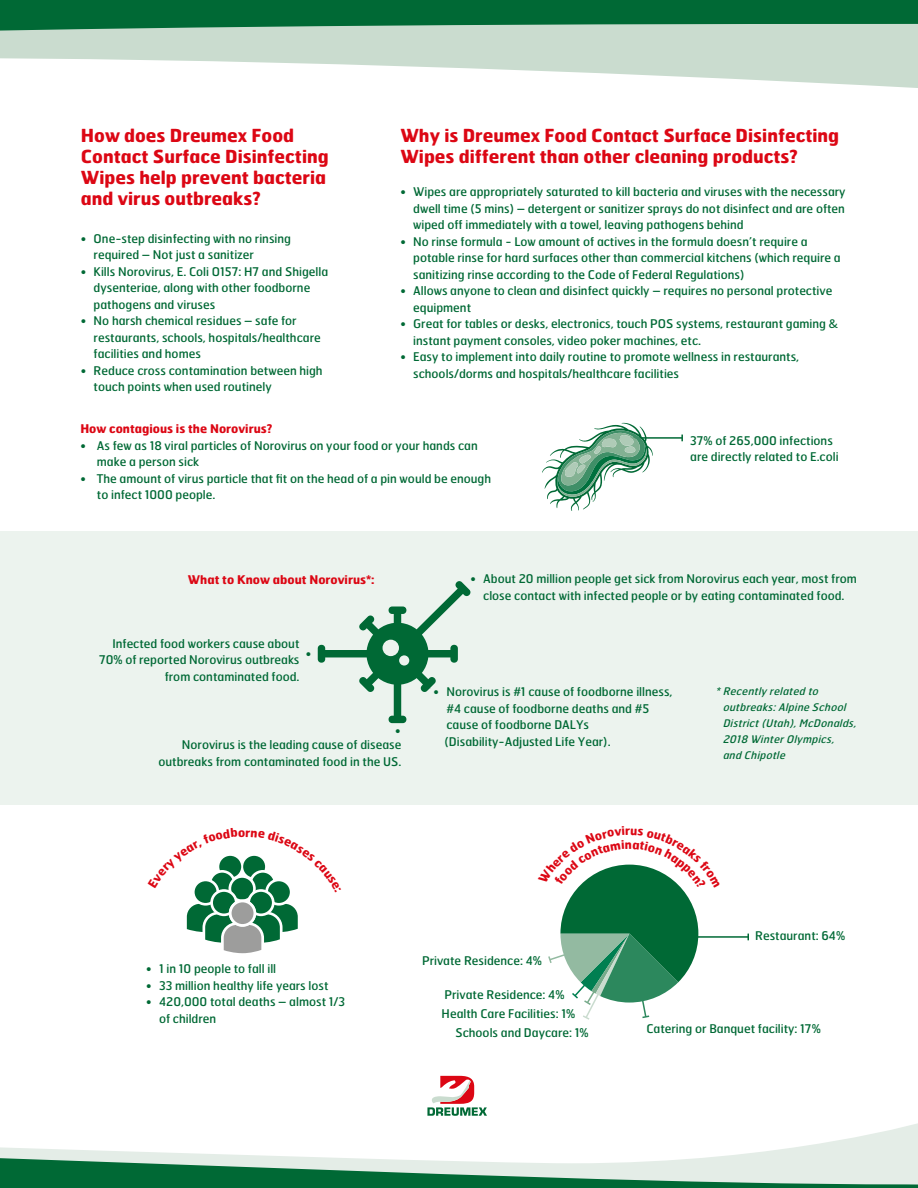
<style>
.page{position:relative;width:918px;height:1188px;background:#fff}
.page>*{position:absolute;margin:0;border:0;box-sizing:border-box;transform-origin:0 0}
.t1{font:700 18px/21px "Dreumex Hermes";color:#dc0714}
.t2{font:12px/16.5px "Dreumex Hermes";color:#006935}
.t3{font:700 12px "Dreumex Hermes";color:#dc0714}
.t4{font:italic 10.5px/16px "Dreumex Hermes";letter-spacing:.025em;color:#006935}
</style>
<div class="page">
<div style="left:0;top:531px;width:918px;height:274px;background:#ecf3ee"></div>
<svg style="left:427px;top:1076px;width:60px;height:40px"></svg>
<hr style="left:672px;top:936px;width:76px;height:2px;background:#006935">
<svg style="left:318px;top:581px;width:153px;height:142px"></svg>
<hr style="left:606px;top:437px;width:76px;height:2px;background:#006935">
<svg style="left:681px;top:435px;width:2px;height:6px"></svg>
<svg style="left:542px;top:423px;width:111px;height:88px"></svg>
<svg style="left:842px;top:1123px;width:76px;height:17px"></svg>
<svg style="left:0;top:1140px;width:918px;height:48px"></svg>
<svg style="left:0;top:0;width:918px;height:88px;fill:#cadccf"></svg>
<svg style="left:186px;top:855px;width:112px;height:99px"></svg>
<svg style="left:548px;top:864px;width:172px;height:156px"></svg>
<h1 class="t1" style="left:81px;top:124px;width:249px">How does Dreumex Food<br>Contact Surface Disinfecting<br>Wipes help prevent bacteria and virus outbreaks?</h1>
<p class="t2" style="left:94px;top:229px;width:199px;text-indent:-13px">• One-step disinfecting with no rinsing required – Not just a sanitizer</p>
<p class="t2" style="left:94px;top:262px;width:236px;text-indent:-13px">• Kills Norovirus, E. Coli O157: H7 and Shigella dysenteriae, along with other foodborne pathogens and viruses</p>
<p class="t2" style="left:94px;top:312px;width:229px;text-indent:-13px">• No harsh chemical residues – safe for restaurants, schools, hospitals/healthcare facilities and homes</p>
<p class="t2" style="left:94px;top:361px;width:231px;text-indent:-13px">• Reduce cross contamination between high touch points when used routinely</p>
<h1 class="t1" style="left:400px;top:124px;width:440px">Why is Dreumex Food Contact Surface Disinfecting<br>Wipes different than other cleaning products?</h1>
<p class="t2" style="left:413px;top:183px;width:434px;text-align:justify;text-indent:-13px">• Wipes are appropriately saturated to kill bacteria and viruses with the necessary dwell time (5 mins) – detergent or sanitizer sprays do not disinfect and are often wiped off immediately with a towel, leaving pathogens behind</p>
<p class="t2" style="left:413px;top:232px;width:429px;text-indent:-13px">• No rinse formula - Low amount of actives in the formula doesn’t require a potable rinse for hard surfaces other than commercial kitchens (which require a sanitizing rinse according to the Code of Federal Regulations)</p>
<p class="t2" style="left:413px;top:282px;width:421px;text-indent:-13px">• Allows anyone to clean and disinfect quickly – requires no personal protective equipment</p>
<p class="t2" style="left:413px;top:315px;width:427px;text-indent:-13px">• Great for tables or desks, electronics, touch POS systems, restaurant gaming &amp; instant payment consoles, video poker machines, etc.</p>
<p class="t2" style="left:413px;top:348px;width:388px;text-indent:-13px">• Easy to implement into daily routine to promote wellness in restaurants, schools/dorms and hospitals/healthcare facilities</p>
<p class="t3" style="left:80px;top:418px;width:193px">How contagious is the Norovirus?</p>
<p class="t2" style="left:97px;top:436px;width:383px;text-indent:-16px">• As few as 18 viral particles of Norovirus on your food or your hands can make a person sick</p>
<p class="t2" style="left:97px;top:469px;width:396px;text-indent:-16px">• The amount of virus particle that fit on the head of a pin would be enough to infect 1000 people.</p>
<p class="t2" style="left:690px;top:431px;width:150px">37% of 265,000 infections are directly related to E.coli</p>
<p class="t3" style="left:188px;top:569px;width:188px">What to Know about Norovirus*:</p>
<p class="t2" style="left:99px;top:634px;width:202px;text-align:right">Infected food workers cause about<br>70% of reported Norovirus outbreaks from contaminated food.</p>
<p class="t2" style="left:306px;top:645px;width:7px">•</p>
<p class="t2" style="left:395px;top:722px;width:7px">•</p>
<p class="t2" style="left:158px;top:736px;width:244px;text-align:right">Norovirus is the leading cause of disease outbreaks from contaminated food in the US.</p>
<p class="t2" style="left:470px;top:570px;width:388px;text-align:center">• About 20 million people get sick from Norovirus each year, most from close contact with infected people or by eating contaminated food.</p>
<p class="t2" style="left:445px;top:683px;width:229px;text-indent:-11px">• Norovirus is #1 cause of foodborne illness, #4 cause of foodborne deaths and #5 cause of foodborne DALYs (Disability-Adjusted Life Year).</p>
<p class="t4" style="left:723px;top:683px;width:135px;text-indent:-7px">* Recently related to outbreaks: Alpine School<br>District (Utah), McDonalds,<br>2018 Winter Olympics,<br>and Chipotle</p>
<p class="t2" style="left:146px;top:960px;width:131px">• 1 in 10 people to fall ill</p>
<p class="t2" style="left:146px;top:976px;width:184px">• 33 million healthy life years lost</p>
<p class="t2" style="left:159px;top:993px;width:188px;text-indent:-13px">• 420,000 total deaths – almost 1/3 of children</p>
<p class="t2" style="left:422px;top:951px;width:121px">Private Residence: 4%</p>
<p class="t2" style="left:445px;top:986px;width:121px">Private Residence: 4%</p>
<p class="t2" style="left:442px;top:1005px;width:135px">Health Care Facilities: 1%</p>
<p class="t2" style="left:755px;top:926px;width:91px">Restaurant: 64%</p>
<p class="t2" style="left:455px;top:1024px;width:135px">Schools and Daycare: 1%</p>
<p class="t2" style="left:646px;top:1020px;width:176px">Catering or Banquet facility: 17%</p>
</div>
